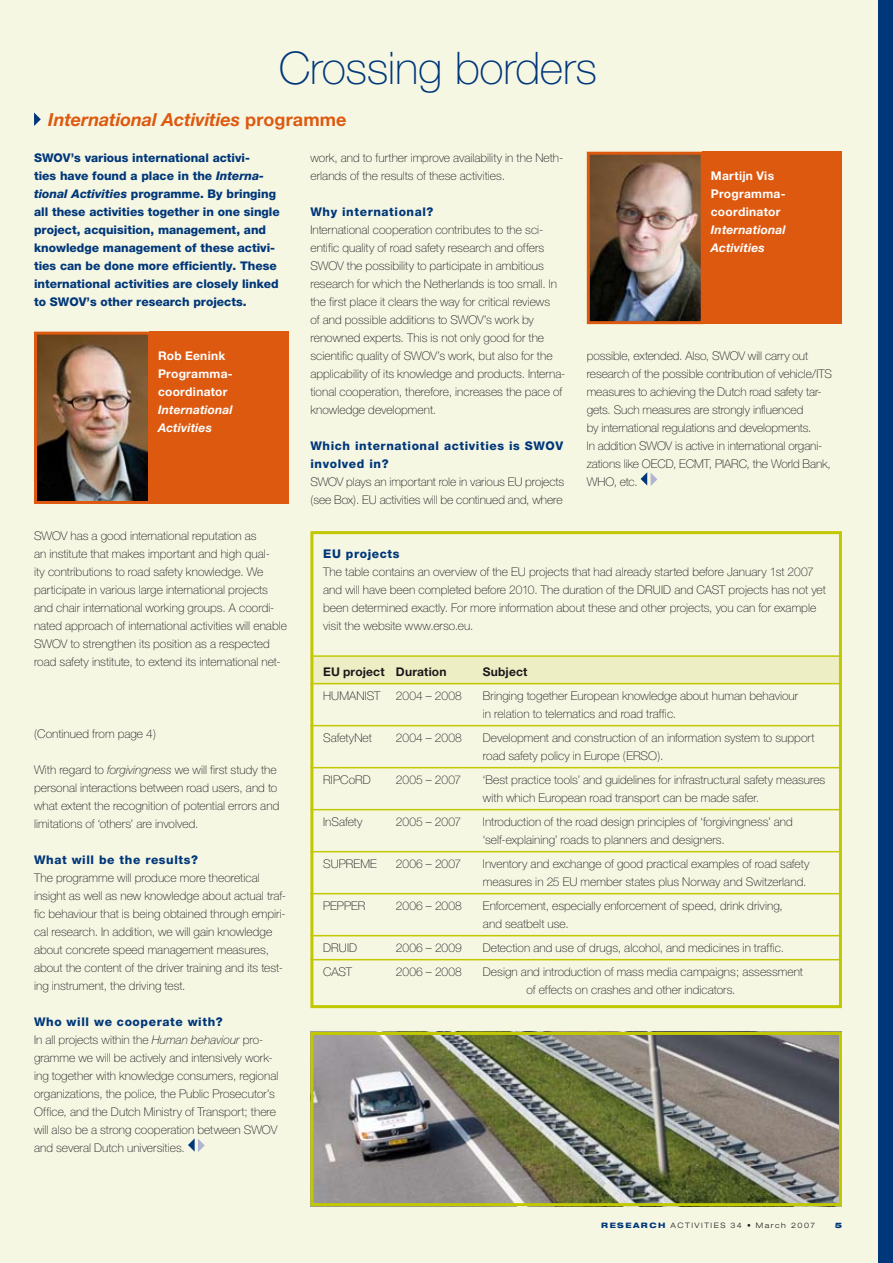
<style>
.page{position:relative;width:893px;height:1263px;background:#f6f7e3}
.page>*{position:absolute;margin:0;border:0;box-sizing:border-box;transform-origin:0 0}
.t1{font:100 45px "Helvetica Neue CE";letter-spacing:-.01em;color:#00377a}
.t2{font:italic 700 18px "Helvetica Neue CE";color:#dd5910}
.t3{font:100 12px/18px "Helvetica Neue CE";color:#1a171b}
.t4{font:800 12px/18px "Helvetica Neue CE";color:#00377a}
.t5{font:800 12px/18px "Helvetica Neue CE";letter-spacing:.05em;color:#00377a}
.t6{font:700 12px/18px "Helvetica Neue";letter-spacing:.02em;color:#fff}
.t7{font:italic 700 12px/18px "Helvetica Neue CE";letter-spacing:.015em;color:#fff}
.t8{font:700 12px "Helvetica Neue CE";letter-spacing:.015em;color:#1a171b}
.t9{font:300 expanded 7.5px "Helvetica Neue";letter-spacing:.2em;color:#1a171b}
.t10{font:900 expanded 7.5px "Helvetica Neue";color:#00377a}
.s1{font-style:normal}
.s2{font-style:italic}
.s3{font-weight:800;color:#00377a}
</style>
<div class="page">
<div style="left:878px;top:0;width:15px;height:1263px;background:#00377a"></div>
<div style="left:312px;top:657px;width:528px;height:25px;background:#eeeec4"></div>
<div style="left:310px;top:531px;width:532px;height:477px;border:3px solid #c1c800"></div>
<hr style="left:310px;top:683px;width:532px;height:1px;background:#c1c800">
<hr style="left:310px;top:725px;width:532px;height:1px;background:#c1c800">
<hr style="left:310px;top:767px;width:532px;height:1px;background:#c1c800">
<hr style="left:310px;top:809px;width:532px;height:1px;background:#c1c800">
<hr style="left:310px;top:851px;width:532px;height:1px;background:#c1c800">
<hr style="left:310px;top:893px;width:532px;height:1px;background:#c1c800">
<hr style="left:310px;top:935px;width:532px;height:1px;background:#c1c800">
<hr style="left:310px;top:959px;width:532px;height:1px;background:#c1c800">
<hr style="left:310px;top:655px;width:532px;height:2px;background:#c1c800">
<svg style="left:34px;top:112px;width:7px;height:14px"></svg>
<img style="left:38px;top:336px;width:109px;height:164px">
<div style="left:34px;top:332px;width:117px;height:172px;border:3px solid #dd5910"></div>
<div style="left:149px;top:332px;width:140px;height:172px;background:#dd5910"></div>
<img style="left:591px;top:156px;width:109px;height:164px">
<div style="left:587px;top:152px;width:117px;height:172px;border:3px solid #dd5910"></div>
<div style="left:702px;top:152px;width:140px;height:172px;background:#dd5910"></div>
<svg style="left:641px;top:472px;width:16px;height:14px"></svg>
<svg style="left:188px;top:1138px;width:17px;height:14px"></svg>
<img style="left:314px;top:1036px;width:524px;height:166px">
<div style="left:310px;top:1032px;width:532px;height:174px;border:3px solid #c1c800"></div>
<h1 class="t1" style="left:279px;top:42px;width:320px">Crossing borders</h1>
<h2 class="t2" style="left:48px;top:108px;width:300px">International Activities <span class="s1">programme</span></h2>
<p class="t4" style="left:34px;top:149px;width:247px">SWOV’s various international activi-<br>ties have found a place in the <span class="s2">Interna&shy;tional Activities</span> programme. By bringing all these activities together in one single project, acquisition, management, and knowledge management of these activi&shy;ties can be done more efficiently. These international activities are closely linked to SWOV’s other research projects.</p>
<p class="t6" style="left:158px;top:346px;width:76px">Rob Eenink<br>Programma&shy;coordinator</p>
<p class="t7" style="left:158px;top:401px;width:76px">International<br>Activities</p>
<p class="t3" style="left:34px;top:527px;width:254px">SWOV has a good international reputation as<br>an institute that makes important and high qual-<br>ity contributions to road safety knowledge. We participate in various large international projects and chair international working groups. A coordi&shy;nated approach of international activities will enable SWOV to strengthen its position as a respected road safety institute, to extend its international net-</p>
<p class="t3" style="left:34px;top:725px;width:123px">(Continued from page 4)</p>
<p class="t3" style="left:34px;top:761px;width:247px">With regard to <span class="s2">forgivingness</span> we will first study the personal interactions between road users, and to what extent the recognition of potential errors and limitations of ‘others’ are involved.</p>
<p class="t5" style="left:34px;top:851px;width:165px">What will be the results?</p>
<p class="t3" style="left:34px;top:869px;width:254px">The programme will produce more theoretical insight as well as new knowledge about actual traf&shy;fic behaviour that is being obtained through empiri&shy;cal research. In addition, we will gain knowledge about concrete speed management measures, about the content of the driver training and its test&shy;ing instrument, the driving test.</p>
<p class="t3" style="left:34px;top:1013px;width:246px"><span class="s3">Who will we cooperate with?<br></span>In all projects within the <span class="s2">Human behaviour</span> pro&shy;gramme we will be actively and intensively work&shy;ing together with knowledge consumers, regional organizations, the police, the Public Prosecutor’s Office, and the Dutch Ministry of Transport; there will also be a strong cooperation between SWOV and several Dutch universities.</p>
<p class="t3" style="left:310px;top:149px;width:254px">work, and to further improve availability in the Neth&shy;erlands of the results of these activities.</p>
<p class="t5" style="left:310px;top:203px;width:125px">Why international?</p>
<p class="t3" style="left:310px;top:221px;width:256px">International cooperation contributes to the sci&shy;entific quality of road safety research and offers SWOV the possibility to participate in ambitious research for which the Netherlands is too small. In the first place it clears the way for critical reviews<br>of and possible additions to SWOV’s work by renowned experts. This is not only good for the scientific quality of SWOV’s work, but also for the applicability of its knowledge and products. Interna&shy;tional cooperation, therefore, increases the pace of knowledge development.</p>
<p class="t5" style="left:310px;top:437px;width:254px">Which international activities is SWOV involved in?</p>
<p class="t3" style="left:310px;top:473px;width:255px">SWOV plays an important role in various EU projects (see Box). EU activities will be continued and, where</p>
<p class="t6" style="left:711px;top:166px;width:76px">Martijn Vis<br>Programma&shy;coordinator</p>
<p class="t7" style="left:711px;top:221px;width:76px">International<br>Activities</p>
<p class="t3" style="left:587px;top:347px;width:247px">possible, extended. Also, SWOV will carry out research of the possible contribution of vehicle/ITS measures to achieving the Dutch road safety tar&shy;gets. Such measures are strongly influenced<br>by international regulations and developments.<br>In addition SWOV is active in international organi&shy;zations like OECD, ECMT, PIARC, the World Bank, WHO, etc.</p>
<p class="t5" style="left:323px;top:545px;width:78px">EU projects</p>
<p class="t3" style="left:323px;top:563px;width:504px">The table contains an overview of the EU projects that had already started before January 1st 2007 and will have been completed before 2010. The duration of the DRUID and CAST projects has not yet been determined exactly. For more information about these and other projects, you can for example visit the website www.erso.eu.</p>
<p class="t8" style="left:323px;top:664px;width:125px">EU project Duration</p>
<p class="t8" style="left:483px;top:664px;width:46px">Subject</p>
<p class="t3" style="left:323px;top:687px;width:59px">HUMANIST</p>
<p class="t3" style="left:396px;top:687px;width:67px">2004 – 2008</p>
<p class="t3" style="left:483px;top:687px;width:317px">Bringing together European knowledge about human behaviour in relation to telematics and road traffic.</p>
<p class="t3" style="left:323px;top:729px;width:50px">SafetyNet</p>
<p class="t3" style="left:396px;top:729px;width:67px">2004 – 2008</p>
<p class="t3" style="left:483px;top:729px;width:333px">Development and construction of an information system to support road safety policy in Europe (ERSO).</p>
<p class="t3" style="left:323px;top:771px;width:49px">RIPCoRD</p>
<p class="t3" style="left:396px;top:771px;width:67px">2005 – 2007</p>
<p class="t3" style="left:483px;top:771px;width:344px">‘Best practice tools’ and guidelines for infrastructural safety measures with which European road transport can be made safer.</p>
<p class="t3" style="left:323px;top:813px;width:41px">InSafety</p>
<p class="t3" style="left:396px;top:813px;width:67px">2005 – 2007</p>
<p class="t3" style="left:483px;top:813px;width:311px">Introduction of the road design principles of ‘forgivingness’ and ‘self-explaining’ roads to planners and designers.</p>
<p class="t3" style="left:323px;top:855px;width:55px">SUPREME</p>
<p class="t3" style="left:396px;top:855px;width:67px">2006 – 2007</p>
<p class="t3" style="left:483px;top:855px;width:328px">Inventory and exchange of good practical examples of road safety measures in 25 EU member states plus Norway and Switzerland.</p>
<p class="t3" style="left:323px;top:897px;width:44px">PEPPER</p>
<p class="t3" style="left:396px;top:897px;width:67px">2006 – 2008</p>
<p class="t3" style="left:483px;top:897px;width:301px">Enforcement, especially enforcement of speed, drink driving, and seatbelt use.</p>
<p class="t3" style="left:323px;top:939px;width:36px">DRUID</p>
<p class="t3" style="left:396px;top:939px;width:67px">2006 – 2009</p>
<p class="t3" style="left:483px;top:939px;width:303px">Detection and use of drugs, alcohol, and medicines in traffic.</p>
<p class="t3" style="left:323px;top:963px;width:30px">CAST</p>
<p class="t3" style="left:396px;top:963px;width:67px">2006 – 2008</p>
<p class="t3" style="left:526px;top:963px;width:278px;text-indent:-44px">Design and introduction of mass media campaigns; assessment of effects on crashes and other indicators.</p>
<p class="t9" style="left:601px;top:1221px;width:215px"><span class="s3">RESEARCH</span> ACTIVITIES 34 • March 2007</p>
<p class="t10" style="left:835px;top:1220px;width:9px">5</p>
</div>
